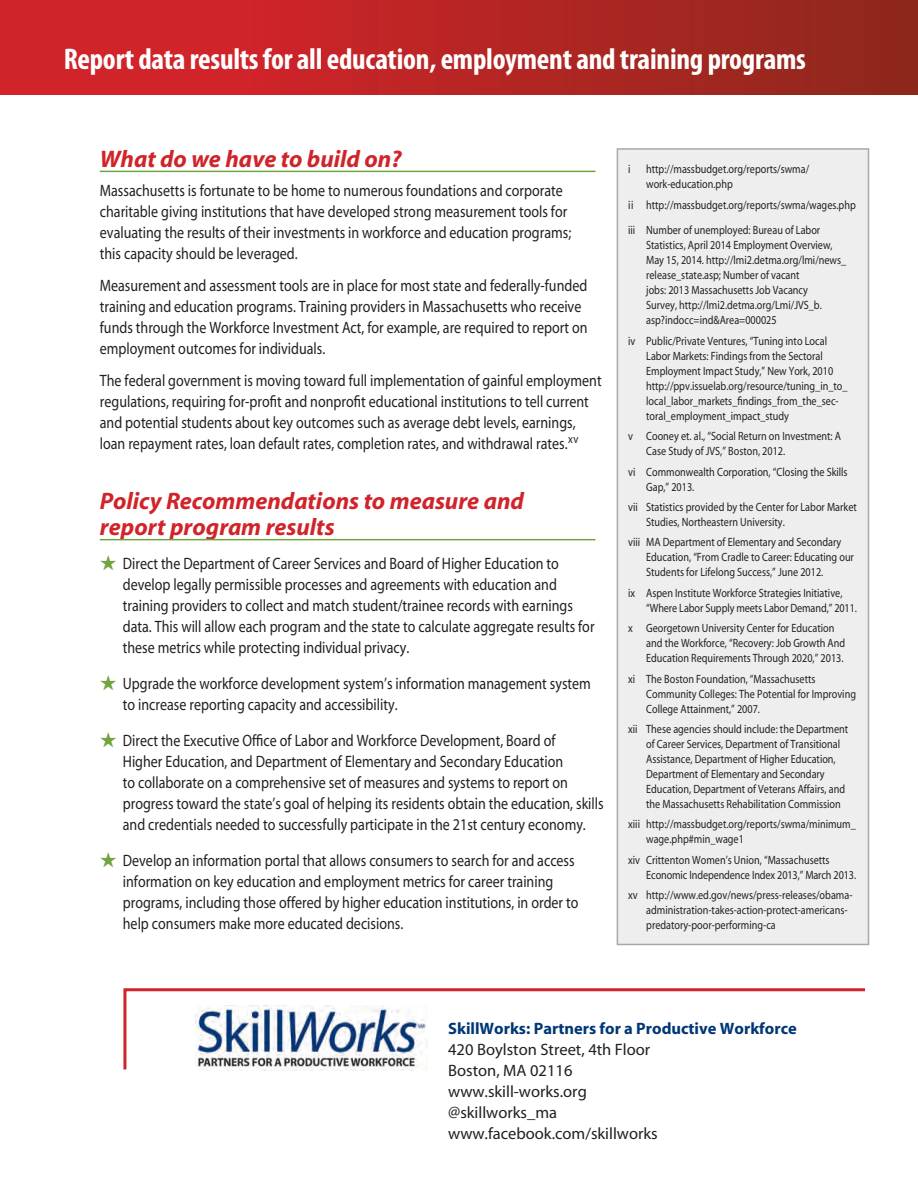
<style>
.page{position:relative;width:918px;height:1188px;background:#fff}
.page>*{position:absolute;margin:0;border:0;box-sizing:border-box;transform-origin:0 0}
.t1{font:700 condensed 30px "Myriad Pro";letter-spacing:-.01em;color:#fff}
.Body_Text{font:italic 700 24px/25.5px "Myriad";color:#d1232a}
.Body_Text-2{font:16.5px/21px "Myriad";color:#231f20;scale:.85 1}
.Body_Text-3{font:16.5px "Myriad";color:#231f20}
.Body_Text-4{font:700 16.5px "Myriad";color:#013775}
.Body_Text-5{font:12px/15px "Myriad";color:#231f20;scale:.85 1}
.s1{color:#71a341}
</style>
<div class="page">
<div style="left:0;top:0;width:918px;height:94px;background:linear-gradient(to right,#de222d,#90281c)"></div>
<div style="left:617px;top:148px;width:252px;height:797px;background:#eeeeef;border:2px solid #a8a9ad"></div>
<hr style="left:100px;top:171px;width:496px;height:1px;background:#71a341">
<hr style="left:100px;top:539px;width:496px;height:1px;background:#71a341">
<svg style="left:123px;top:988px;width:743px;height:83px"></svg>
<p class="t1" style="left:64px;top:40px;width:744px">Report data results for all education, employment and training programs</p>
<p class="Body_Text" style="left:100px;top:147px;width:303px">What do we have to build on?</p>
<p class="Body_Text-2" style="left:100px;top:181px;width:556px">Massachusetts is fortunate to be home to numerous foundations and corporate charitable giving institutions that have developed strong measurement tools for evaluating the results of their investments in workforce and education programs; this capacity should be leveraged.</p>
<p class="Body_Text-2" style="left:100px;top:276px;width:575px">Measurement and assessment tools are in place for most state and federally-funded training and education programs. Training providers in Massachusetts who receive funds through the Workforce Investment Act, for example, are required to report on employment outcomes for individuals.</p>
<p class="Body_Text-2" style="left:100px;top:370px;width:592px">The federal government is moving toward full implementation of gainful employment regulations, requiring for-profit and nonprofit educational institutions to tell current and potential students about key outcomes such as average debt levels, earnings, loan repayment rates, loan default rates, completion rates, and withdrawal rates.<sup>xv</sup></p>
<p class="Body_Text" style="left:100px;top:489px;width:426px">Policy Recommendations to measure and report program results</p>
<p class="Body_Text-2" style="left:123px;top:553px;width:556px;text-indent:-23px"><span class="s1">★</span> Direct the Department of Career Services and Board of Higher Education to develop legally permissible processes and agreements with education and training providers to collect and match student/trainee records with earnings data. This will allow each program and the state to calculate aggregate results for these metrics while protecting individual privacy.</p>
<p class="Body_Text-2" style="left:123px;top:673px;width:552px;text-indent:-23px"><span class="s1">★</span> Upgrade the workforce development system’s information management system to increase reporting capacity and accessibility.</p>
<p class="Body_Text-2" style="left:123px;top:730px;width:567px;text-indent:-23px"><span class="s1">★</span> Direct the Executive Office of Labor and Workforce Development, Board of<br>Higher Education, and Department of Elementary and Secondary Education<br>to collaborate on a comprehensive set of measures and systems to report on progress toward the state’s goal of helping its residents obtain the education, skills and credentials needed to successfully participate in the 21st century economy.</p>
<p class="Body_Text-2" style="left:123px;top:850px;width:538px;text-indent:-23px"><span class="s1">★</span> Develop an information portal that allows consumers to search for and access information on key education and employment metrics for career training programs, including those offered by higher education institutions, in order to help consumers make more educated decisions.</p>
<p class="Body_Text-5" style="left:628px;top:162px;width:4px">i</p>
<p class="Body_Text-5" style="left:646px;top:162px;width:193px">http://massbudget.org/reports/swma/ work-education.php</p>
<p class="Body_Text-5" style="left:628px;top:198px;width:269px">ii http://massbudget.org/reports/swma/wages.php</p>
<p class="Body_Text-5" style="left:646px;top:223px;width:237px;text-indent:-18px">iii Number of unemployed: Bureau of Labor Statistics, April 2014 Employment Overview, May 15, 2014. http://lmi2.detma.org/lmi/news_ release_state.asp; Number of vacant<br>jobs: 2013 Massachusetts Job Vacancy<br>Survey, http://lmi2.detma.org/Lmi/JVS_b. asp?indocc=ind&amp;Area=000025</p>
<p class="Body_Text-5" style="left:646px;top:334px;width:239px;text-indent:-18px">iv Public/Private Ventures, “Tuning into Local Labor Markets: Findings from the Sectoral Employment Impact Study,” New York, 2010 http://ppv.issuelab.org/resource/tuning_in_to_ local_labor_markets_findings_from_the_sec&shy;toral_employment_impact_study</p>
<p class="Body_Text-5" style="left:646px;top:429px;width:231px;text-indent:-18px">v Cooney et. al., “Social Return on Investment: A<br>Case Study of JVS,” Boston, 2012.</p>
<p class="Body_Text-5" style="left:646px;top:465px;width:239px;text-indent:-18px">vi Commonwealth Corporation, “Closing the Skills<br>Gap,” 2013.</p>
<p class="Body_Text-5" style="left:646px;top:500px;width:249px;text-indent:-18px">vii Statistics provided by the Center for Labor Market<br>Studies, Northeastern University.</p>
<p class="Body_Text-5" style="left:646px;top:535px;width:246px;text-indent:-18px">viii MA Department of Elementary and Secondary<br>Education, “From Cradle to Career: Educating our<br>Students for Lifelong Success,” June 2012.</p>
<p class="Body_Text-5" style="left:646px;top:586px;width:250px;text-indent:-18px">ix Aspen Institute Workforce Strategies Initiative, “Where Labor Supply meets Labor Demand,” 2011.</p>
<p class="Body_Text-5" style="left:646px;top:621px;width:236px;text-indent:-18px">x Georgetown University Center for Education and the Workforce, “Recovery: Job Growth And<br>Education Requirements Through 2020,” 2013.</p>
<p class="Body_Text-5" style="left:646px;top:672px;width:248px;text-indent:-18px">xi The Boston Foundation, “Massachusetts<br>Community Colleges: The Potential for Improving<br>College Attainment,” 2007.</p>
<p class="Body_Text-5" style="left:646px;top:722px;width:239px;text-indent:-18px">xii These agencies should include: the Department of Career Services, Department of Transitional Assistance, Department of Higher Education, Department of Elementary and Secondary Education, Department of Veterans Affairs, and the Massachusetts Rehabilitation Commission</p>
<p class="Body_Text-5" style="left:646px;top:817px;width:248px;text-indent:-18px">xiii http://massbudget.org/reports/swma/minimum_ wage.php#min_wage1</p>
<p class="Body_Text-5" style="left:646px;top:853px;width:249px;text-indent:-18px">xiv Crittenton Women’s Union, “Massachusetts<br>Economic Independence Index 2013,” March 2013.</p>
<p class="Body_Text-5" style="left:646px;top:888px;width:244px;text-indent:-18px">xv http://www.ed.gov/news/press-releases/obama&shy;administration-takes-action-protect-americans&shy;predatory-poor-performing-ca</p>
<p class="Body_Text-4" style="left:448px;top:1020px;width:350px">SkillWorks: Partners for a Productive Workforce</p>
<p class="Body_Text-3" style="left:448px;top:1041px;width:204px">420 Boylston Street, 4th Floor</p>
<p class="Body_Text-3" style="left:448px;top:1062px;width:126px">Boston, MA 02116</p>
<p class="Body_Text-3" style="left:448px;top:1083px;width:140px">www.skill-works.org</p>
<p class="Body_Text-3" style="left:448px;top:1104px;width:110px">@skillworks_ma</p>
<p class="Body_Text-3" style="left:448px;top:1125px;width:211px">www.facebook.com/skillworks</p>
</div>
